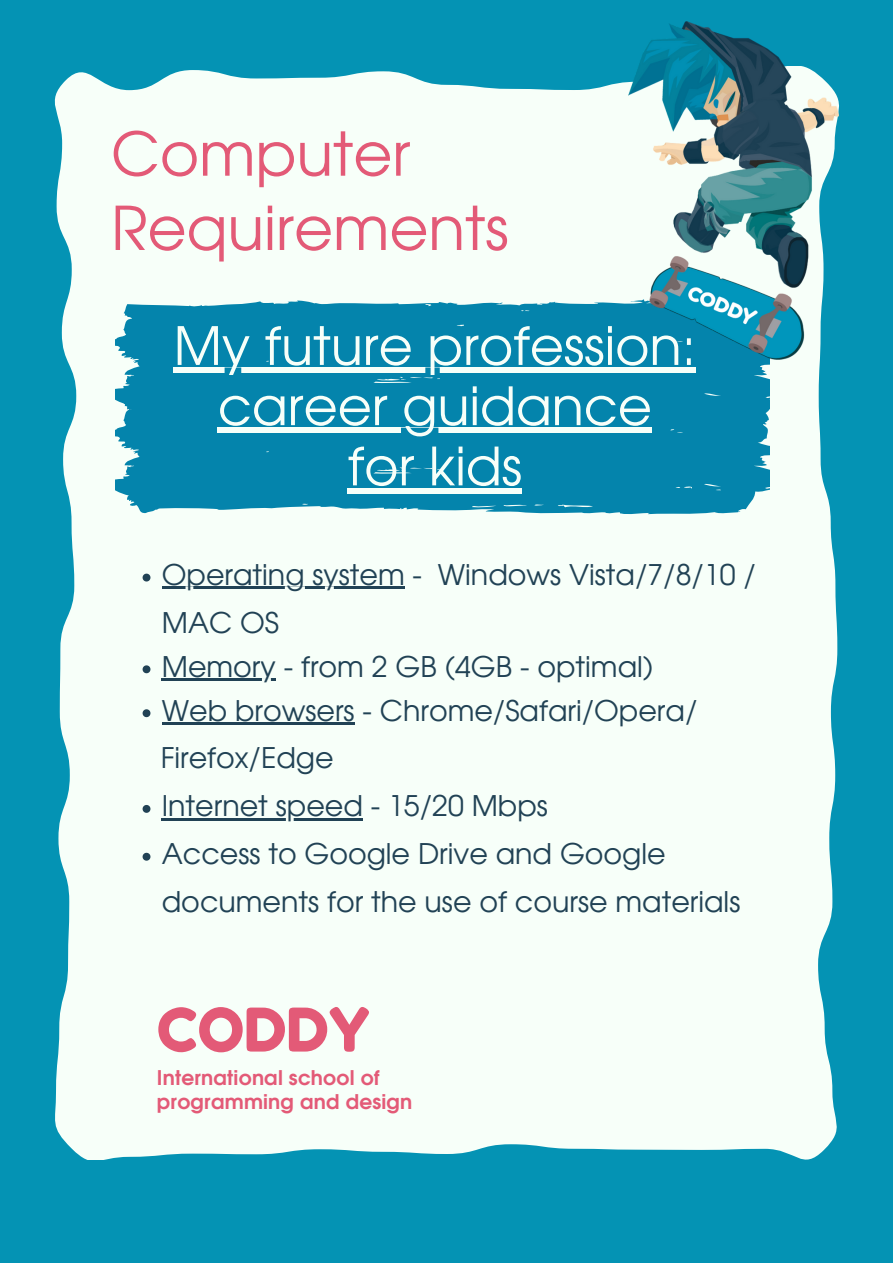
<style>
.page{position:relative;width:893px;height:1263px;background:#0493b4}
.page>*{position:absolute;margin:0;border:0;box-sizing:border-box;transform-origin:0 0}
.t1{font:60.07px/74.2px "Evolventa";color:#e35a77}
.t2{font:60.07px "Fredoka One";color:#e35a77}
.t3{font:52.5px/60.2px "Evolventa";color:#f7fff9;text-align:center}
.t4{font:28.5px/47.8px "Evolventa";color:#214255}
.t5{font:700 20.25px/24.2px "Evolventa";letter-spacing:.01em;color:#e35a77}
</style>
<div class="page">
<div style="left:55px;top:70px;width:783px;height:1090px;background:#f7fff9"></div>
<svg style="left:143px;top:574px;width:7px;height:7px"></svg>
<hr style="left:162px;top:587px;width:243px;height:2px;background:#214255">
<svg style="left:143px;top:665px;width:7px;height:8px"></svg>
<hr style="left:162px;top:678px;width:114px;height:3px;background:#214255">
<svg style="left:143px;top:709px;width:7px;height:8px"></svg>
<hr style="left:162px;top:722px;width:193px;height:3px;background:#214255">
<svg style="left:143px;top:805px;width:7px;height:8px"></svg>
<hr style="left:162px;top:818px;width:201px;height:3px;background:#214255">
<svg style="left:143px;top:853px;width:7px;height:8px"></svg>
<svg style="left:115px;top:299px;width:654px;height:91px;fill:#0484ac"></svg>
<svg style="left:115px;top:390px;width:654px;height:124px;fill:#0484ac"></svg>
<div style="left:174px;top:368px;width:522px;height:5px;background:#f7fff9"></div>
<div style="left:218px;top:428px;width:434px;height:5px;background:#f7fff9"></div>
<div style="left:348px;top:488px;width:174px;height:5px;background:#f7fff9"></div>
<img style="left:628px;top:22px;width:211px;height:337px">
<p class="t1" style="left:111px;top:121px;width:399px">Computer<br>Requirements</p>
<p class="t3" style="left:174px;top:319px;width:524px">My future profession: career guidance</p>
<p class="t3" style="left:348px;top:439px;width:176px">for kids</p>
<p class="t4" style="left:162px;top:552px;width:595px">Operating system - Windows Vista/7/8/10 /<br>MAC OS</p>
<p class="t4" style="left:162px;top:644px;width:493px">Memory - from 2 GB (4GB - optimal)</p>
<p class="t4" style="left:162px;top:688px;width:537px">Web browsers - Chrome/Safari/Opera/</p>
<p class="t4" style="left:161px;top:736px;width:174px">Firefox/Edge</p>
<p class="t4" style="left:162px;top:784px;width:387px">Internet speed - 15/20 Mbps</p>
<p class="t4" style="left:162px;top:831px;width:580px">Access to Google Drive and Google documents for the use of course materials</p>
<p class="t2" style="left:157px;top:993px;width:215px">CODDY</p>
<p class="t5" style="left:157px;top:1066px;width:257px">International school of programming and design</p>
</div>
